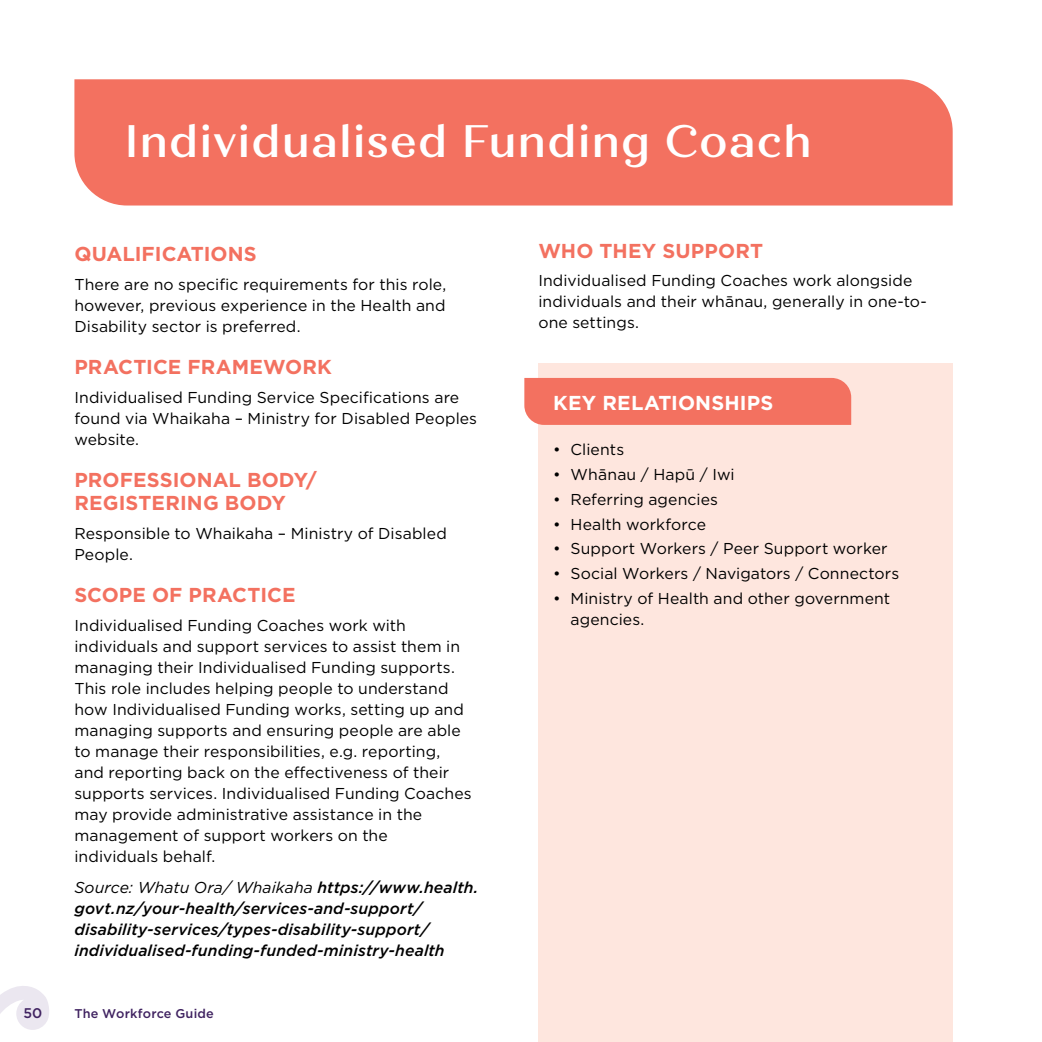
<style>
.page{position:relative;width:1042px;height:1042px;background:#fff}
.page>*{position:absolute;margin:0;border:0;box-sizing:border-box;transform-origin:0 0}
.t1{font:500 45.5px "Quiche Text";letter-spacing:-.01em;color:#fff}
.t2{font:700 20.12px/22.8px "Gotham";letter-spacing:.005em;color:#f37160}
.t3{font:700 20.12px "Gotham";letter-spacing:.01em;color:#fff}
.t4{font:15.75px/21px "Gotham";letter-spacing:.005em;color:#000}
.t5{font:italic 500 15.75px/21px "Gotham";letter-spacing:.005em;color:#000}
.t6{font:500 14px "Gotham";color:#402361}
.t7{font:500 12.6px "Gotham";letter-spacing:.015em;color:#402361}
.s1{font-weight:400}
</style>
<div class="page">
<svg style="left:0;top:986px;width:49px;height:44px"></svg>
<div style="left:74px;top:79px;width:878px;height:126px;background:#f37160"></div>
<div style="left:538px;top:364px;width:414px;height:678px;background:#fee6de"></div>
<div style="left:524px;top:378px;width:327px;height:47px;background:#f37160"></div>
<h1 class="t1" style="left:124px;top:114px;width:690px">Individualised Funding Coach</h1>
<p class="t2" style="left:74px;top:243px;width:184px">QUALIFICATIONS</p>
<p class="t4" style="left:74px;top:273px;width:373px;text-align:justify">There are no specific requirements for this role, however, previous experience in the Health and Disability sector is preferred.</p>
<p class="t2" style="left:74px;top:356px;width:259px">PRACTICE FRAMEWORK</p>
<p class="t4" style="left:74px;top:386px;width:404px">Individualised Funding Service Specifications are found via Whaikaha – Ministry for Disabled Peoples website.</p>
<p class="t2" style="left:74px;top:469px;width:244px">PROFESSIONAL BODY/<br>REGISTERING BODY</p>
<p class="t4" style="left:74px;top:522px;width:374px">Responsible to Whaikaha – Ministry of Disabled<br>People.</p>
<p class="t2" style="left:74px;top:583px;width:223px">SCOPE OF PRACTICE</p>
<p class="t4" style="left:74px;top:614px;width:399px">Individualised Funding Coaches work with individuals and support services to assist them in managing their Individualised Funding supports.<br>This role includes helping people to understand how Individualised Funding works, setting up and managing supports and ensuring people are able to manage their responsibilities, e.g. reporting, and reporting back on the effectiveness of their supports services. Individualised Funding Coaches may provide administrative assistance in the management of support workers on the individuals behalf.</p>
<p class="t5" style="left:74px;top:876px;width:405px"><span class="s1">Source: Whatu Ora/ Whaikaha</span> https://www.health. govt.nz/your-health/services-and-support/ disability-services/types-disability-support/ individualised-funding-funded-ministry-health</p>
<p class="t6" style="left:23px;top:1004px;width:20px">50</p>
<p class="t7" style="left:74px;top:1005px;width:141px">The Workforce Guide</p>
<p class="t2" style="left:538px;top:239px;width:226px">WHO THEY SUPPORT</p>
<p class="t4" style="left:538px;top:270px;width:390px">Individualised Funding Coaches work alongside individuals and their whānau, generally in one-to&shy;one settings.</p>
<p class="t3" style="left:553px;top:389px;width:222px">KEY RELATIONSHIPS</p>
<p class="t4" style="left:553px;top:439px;width:72px">• Clients</p>
<p class="t4" style="left:553px;top:464px;width:183px">• Whānau / Hapū / Iwi</p>
<p class="t4" style="left:553px;top:488px;width:166px">• Referring agencies</p>
<p class="t4" style="left:553px;top:513px;width:154px">• Health workforce</p>
<p class="t4" style="left:553px;top:538px;width:336px">• Support Workers / Peer Support worker</p>
<p class="t4" style="left:553px;top:562px;width:347px">• Social Workers / Navigators / Connectors</p>
<p class="t4" style="left:570px;top:587px;width:321px;text-indent:-17px">• Ministry of Health and other government agencies.</p>
</div>
